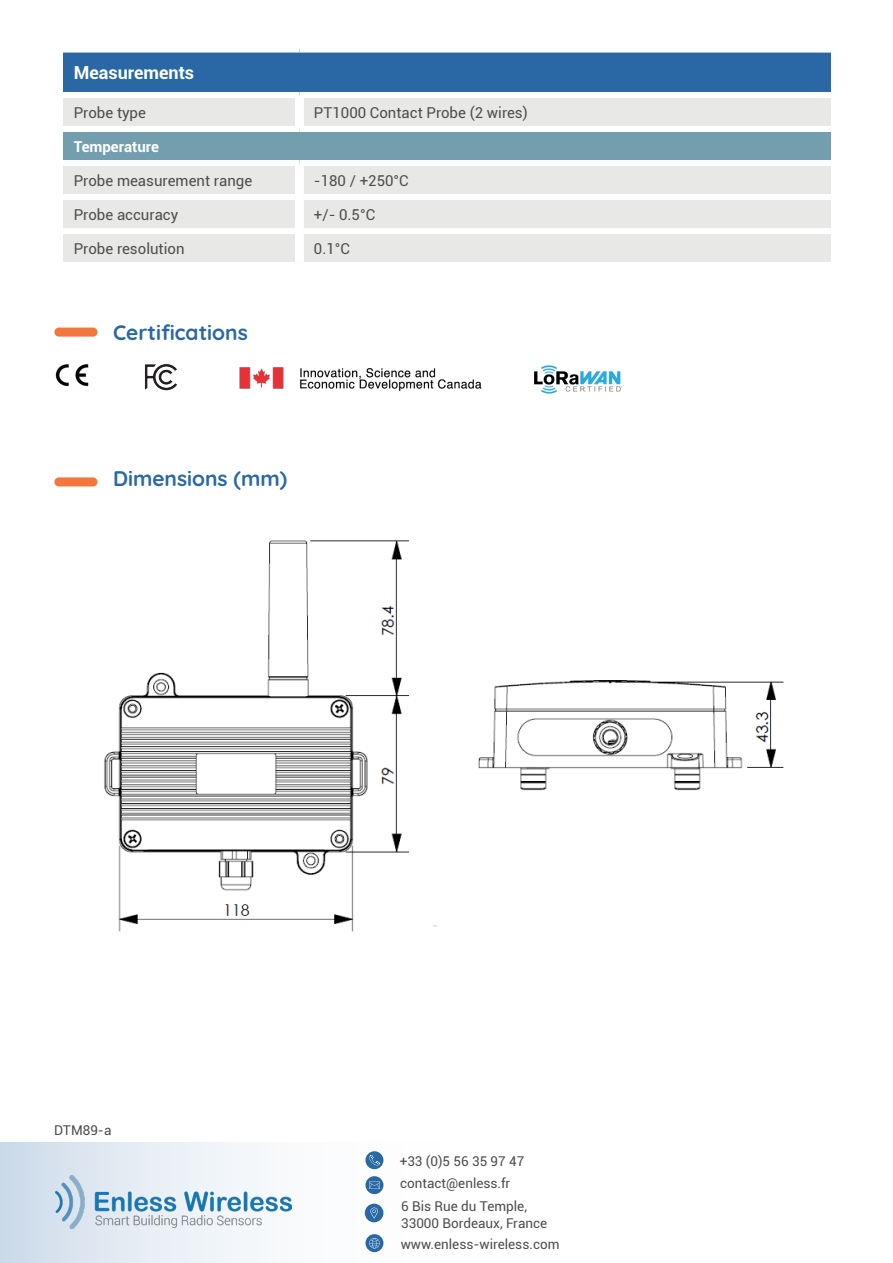
<style>
.page{position:relative;width:893px;height:1263px;background:#fff}
.page>*{position:absolute;margin:0;border:0;box-sizing:border-box;transform-origin:0 0}
.t1{font:700 21px "Quicksand";color:#2968a4}
.t2{font:700 18px "Roboto";color:#fff}
.t3{font:15px "Roboto";color:#4d4d4d}
.t4{font:700 15px "Roboto";color:#fff}
.t5{font:13.5px/22px "Roboto";color:#4d4d4d}
</style>
<div class="page">
<div style="left:0;top:1142px;width:514px;height:121px;background:linear-gradient(to right,#d5e1ed,#fff)"></div>
<div style="left:365px;top:1151px;width:18px;height:18px;background:#2968a4;border-radius:50%"></div>
<svg style="left:369px;top:1155px;width:11px;height:10px"></svg>
<div style="left:365px;top:1176px;width:18px;height:18px;background:#2968a4;border-radius:50%"></div>
<svg style="left:369px;top:1181px;width:11px;height:8px"></svg>
<div style="left:365px;top:1234px;width:18px;height:18px;background:#2968a4;border-radius:50%"></div>
<svg style="left:369px;top:1238px;width:11px;height:10px"></svg>
<div style="left:365px;top:1204px;width:18px;height:18px;background:#2968a4;border-radius:50%"></div>
<svg style="left:370px;top:1207px;width:8px;height:11px"></svg>
<img style="left:56px;top:1176px;width:235px;height:52px">
<div style="left:59px;top:50px;width:778px;height:45px;background:#2968a4"></div>
<div style="left:63px;top:98px;width:768px;height:164px;background:#e8e9e7"></div>
<div style="left:59px;top:129px;width:778px;height:34px;background:#739ead"></div>
<div style="left:56px;top:92px;width:243px;height:6px;background:#fff"></div>
<div style="left:56px;top:126px;width:243px;height:6px;background:#fff"></div>
<div style="left:56px;top:160px;width:243px;height:6px;background:#fff"></div>
<div style="left:56px;top:194px;width:239px;height:6px;background:#fff"></div>
<div style="left:56px;top:228px;width:239px;height:6px;background:#fff"></div>
<div style="left:299px;top:92px;width:541px;height:6px;background:#fff"></div>
<div style="left:299px;top:126px;width:541px;height:6px;background:#fff"></div>
<div style="left:299px;top:160px;width:541px;height:6px;background:#fff"></div>
<div style="left:304px;top:194px;width:536px;height:6px;background:#fff"></div>
<div style="left:304px;top:228px;width:536px;height:6px;background:#fff"></div>
<div style="left:295px;top:98px;width:9px;height:28px;background:#fff"></div>
<div style="left:295px;top:166px;width:9px;height:31px;background:#fff"></div>
<div style="left:295px;top:197px;width:9px;height:34px;background:#fff"></div>
<div style="left:295px;top:231px;width:9px;height:31px;background:#fff"></div>
<div style="left:56px;top:47px;width:243px;height:6px;background:#fff"></div>
<div style="left:299px;top:47px;width:541px;height:6px;background:#fff"></div>
<div style="left:44px;top:44px;width:19px;height:231px;background:#fff"></div>
<div style="left:831px;top:40px;width:18px;height:226px;background:#fff"></div>
<div style="left:54px;top:477px;width:44px;height:9px;background:#f3773c;border-radius:5px"></div>
<img style="left:104px;top:540px;width:332px;height:392px">
<img style="left:478px;top:680px;width:306px;height:111px">
<div style="left:54px;top:328px;width:44px;height:9px;background:#f3773c;border-radius:5px"></div>
<img style="left:55px;top:364px;width:33px;height:23px">
<img style="left:534px;top:365px;width:88px;height:29px">
<img style="left:239px;top:367px;width:243px;height:24px">
<img style="left:145px;top:364px;width:32px;height:26px">
<p class="t2" style="left:74px;top:60px;width:122px">Measurements</p>
<p class="t3" style="left:74px;top:102px;width:74px">Probe type</p>
<p class="t3" style="left:314px;top:102px;width:215px">PT1000 Contact Probe (2 wires)</p>
<p class="t4" style="left:74px;top:136px;width:87px">Temperature</p>
<p class="t3" style="left:74px;top:170px;width:180px">Probe measurement range</p>
<p class="t3" style="left:314px;top:170px;width:96px">-180 / +250°C</p>
<p class="t3" style="left:74px;top:204px;width:106px">Probe accuracy</p>
<p class="t3" style="left:314px;top:204px;width:63px">+/- 0.5°C</p>
<p class="t3" style="left:74px;top:238px;width:112px">Probe resolution</p>
<p class="t3" style="left:314px;top:238px;width:37px">0.1°C</p>
<p class="t1" style="left:113px;top:315px;width:136px">Certifications</p>
<p class="t1" style="left:113px;top:461px;width:176px">Dimensions (mm)</p>
<p class="t5" style="left:54px;top:1119px;width:59px">DTM89-a</p>
<p class="t5" style="left:400px;top:1149px;width:126px">+33 (0)5 56 35 97 47 contact@enless.fr</p>
<p class="t5" style="left:401px;top:1197px;width:148px;line-height:16.5px">6 Bis Rue du Temple,<br>33000 Bordeaux, France</p>
<p class="t5" style="left:401px;top:1233px;width:160px">www.enless-wireless.com</p>
</div>
